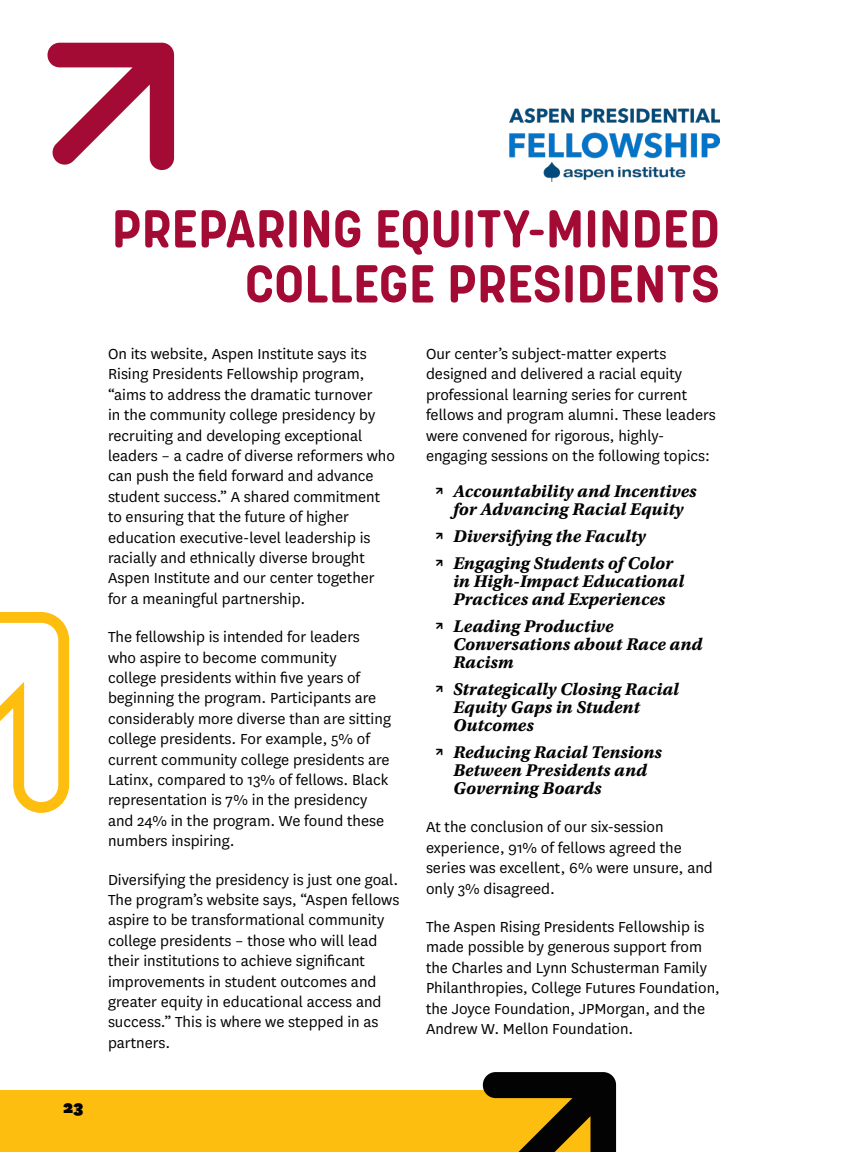
<style>
.page{position:relative;width:864px;height:1152px;background:#fff}
.page>*{position:absolute;margin:0;border:0;box-sizing:border-box;transform-origin:0 0}
.Secondary_headers{font:700 53px/55px "Korolev Rounded";color:#a30b35;text-align:right}
.t1{font:900 20px "National";color:#000}
.t2{font:18px/18px "Utopia Std Bold Capt It";color:#040304}
._8_5_body{font:17px/20.4px "National";color:#040304}
.s1{font-family:"Unit Rounded Pro";font-weight:700;font-size:12px}
</style>
<div class="page">
<div style="left:0;top:1090px;width:611px;height:62px;background:#febe10"></div>
<svg style="left:0;top:612px;width:69px;height:201px"></svg>
<svg style="left:483px;top:1072px;width:133px;height:80px"></svg>
<svg style="left:48px;top:43px;width:126px;height:127px"></svg>
<img style="left:510px;top:108px;width:210px;height:73px">
<p class="t1" style="left:63px;top:1093px;width:22px">23</p>
<p class="Secondary_headers" style="left:112px;top:202px;width:610px">PREPARING EQUITY-MINDED<br>COLLEGE PRESIDENTS</p>
<p class="_8_5_body" style="left:108px;top:343px;width:288px">On its website, Aspen Institute says its Rising Presidents Fellowship program, “aims to address the dramatic turnover<br>in the community college presidency by recruiting and developing exceptional leaders – a cadre of diverse reformers who can push the field forward and advance student success.” A shared commitment to ensuring that the future of higher education executive-level leadership is racially and ethnically diverse brought Aspen Institute and our center together for a meaningful partnership.</p>
<p class="_8_5_body" style="left:108px;top:626px;width:285px">The fellowship is intended for leaders who aspire to become community<br>college presidents within five years of beginning the program. Participants are considerably more diverse than are sitting college presidents. For example, 5% of current community college presidents are Latinx, compared to 13% of fellows. Black representation is 7% in the presidency and 24% in the program. We found these numbers inspiring.</p>
<p class="_8_5_body" style="left:108px;top:868px;width:293px">Diversifying the presidency is just one goal.<br>The program’s website says, “Aspen fellows aspire to be transformational community college presidents – those who will lead their institutions to achieve significant improvements in student outcomes and greater equity in educational access and success.” This is where we stepped in as partners.</p>
<p class="_8_5_body" style="left:426px;top:343px;width:291px">Our center’s subject-matter experts designed and delivered a racial equity professional learning series for current fellows and program alumni. These leaders were convened for rigorous, highly&shy;engaging sessions on the following topics:</p>
<p class="t2" style="left:435px;top:482px;width:263px;text-align:center"><span class="s1">↗</span> Accountability and Incentives for Advancing Racial Equity</p>
<p class="t2" style="left:435px;top:527px;width:212px"><span class="s1">↗</span> Diversifying the Faculty</p>
<p class="t2" style="left:453px;top:554px;width:233px;text-indent:-18px"><span class="s1">↗</span> Engaging Students of Color in High-Impact Educational<br>Practices and Experiences</p>
<p class="t2" style="left:453px;top:617px;width:251px;text-indent:-18px"><span class="s1">↗</span> Leading Productive<br>Conversations about Race and<br>Racism</p>
<p class="t2" style="left:453px;top:680px;width:227px;text-indent:-18px"><span class="s1">↗</span> Strategically Closing Racial<br>Equity Gaps in Student<br>Outcomes</p>
<p class="t2" style="left:453px;top:743px;width:210px;text-indent:-18px"><span class="s1">↗</span> Reducing Racial Tensions<br>Between Presidents and<br>Governing Boards</p>
<p class="_8_5_body" style="left:426px;top:816px;width:288px">At the conclusion of our six-session experience, 91% of fellows agreed the series was excellent, 6% were unsure, and only 3% disagreed.</p>
<p class="_8_5_body" style="left:426px;top:916px;width:295px">The Aspen Rising Presidents Fellowship is made possible by generous support from the Charles and Lynn Schusterman Family Philanthropies, College Futures Foundation, the Joyce Foundation, JPMorgan, and the Andrew W. Mellon Foundation.</p>
</div>
